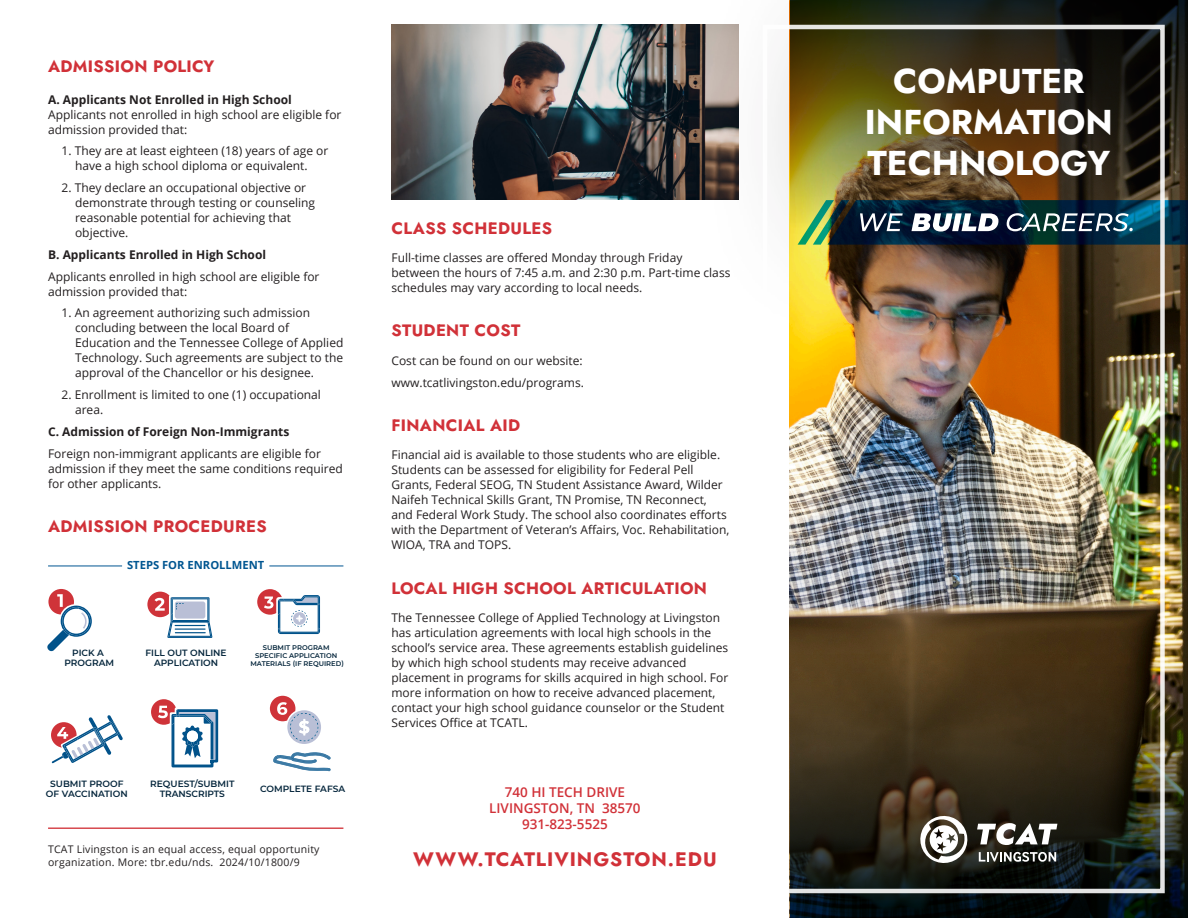
<style>
.page{position:relative;width:1188px;height:918px;background:#fff}
.page>*{position:absolute;margin:0;border:0;box-sizing:border-box;transform-origin:0 0}
.t1{font:700 34.5px/41.4px "Jost";color:#fff;text-align:center}
.t2{font:700 19.5px "Jost";letter-spacing:.05em;color:#d13138}
.body-black{font:700 16.5px "Jost";letter-spacing:.02em;color:#d13138}
.t3{font:600 13.5px "Open Sans";color:#d13138}
.body-black-2{font:12px/15px "Open Sans";color:#231f20}
.body-black-3{font:700 12px "Open Sans";color:#231f20}
.body-black-4{font:700 11.25px "Open Sans";color:#015691}
.t4{font:10.5px/12.6px "Open Sans";letter-spacing:.02em;color:#231f20}
.t5{font:600 9px/10.2px "Montserrat";color:#05263c;text-align:center}
.t6{font:600 6.75px/7.9px "Montserrat";color:#05263c;text-align:center}
.s1{font-weight:700}
</style>
<div class="page">
<svg style="left:790px;top:654px;width:398px;height:264px;background:#141914"></svg>
<hr style="left:48px;top:827px;width:295px;height:2px;background:#d13138">
<svg style="left:47px;top:589px;width:45px;height:62px"></svg>
<svg style="left:147px;top:592px;width:65px;height:46px"></svg>
<svg style="left:257px;top:589px;width:63px;height:45px"></svg>
<svg style="left:151px;top:699px;width:67px;height:68px"></svg>
<svg style="left:51px;top:715px;width:72px;height:48px"></svg>
<svg style="left:273px;top:752px;width:58px;height:19px"></svg>
<svg style="left:270px;top:696px;width:51px;height:48px"></svg>
<hr style="left:48px;top:566px;width:74px;height:1px;background:#015691">
<hr style="left:269px;top:566px;width:74px;height:1px;background:#015691">
<img style="left:392px;top:25px;width:303px;height:175px">
<div style="left:695px;top:0;width:493px;height:356px;background:#231f20;opacity:.75"></div>
<svg style="left:1166px;top:200px;width:22px;height:45px"></svg>
<img style="left:761px;top:23px;width:405px;height:872px">
<p class="body-black" style="left:48px;top:55px;width:168px">ADMISSION POLICY</p>
<p class="body-black-2" style="left:48px;top:91px;width:295px"><span class="s1">A. Applicants Not Enrolled in High School<br></span>Applicants not enrolled in high school are eligible for admission provided that:</p>
<p class="body-black-2" style="left:62px;top:143px;width:268px;text-align:center">1. They are at least eighteen (18) years of age or have a high school diploma or equivalent.</p>
<p class="body-black-2" style="left:75px;top:180px;width:242px;text-indent:-14px">2. They declare an occupational objective or demonstrate through testing or counseling reasonable potential for achieving that objective.</p>
<p class="body-black-3" style="left:48px;top:246px;width:220px">B. Applicants Enrolled in High School</p>
<p class="body-black-2" style="left:48px;top:268px;width:273px">Applicants enrolled in high school are eligible for admission provided that:</p>
<p class="body-black-2" style="left:75px;top:305px;width:270px;text-indent:-14px">1. An agreement authorizing such admission concluding between the local Board of Education and the Tennessee College of Applied Technology. Such agreements are subject to the approval of the Chancellor or his designee.</p>
<p class="body-black-2" style="left:75px;top:387px;width:247px;text-indent:-14px">2. Enrollment is limited to one (1) occupational area.</p>
<p class="body-black-3" style="left:48px;top:423px;width:243px">C. Admission of Foreign Non-Immigrants</p>
<p class="body-black-2" style="left:48px;top:445px;width:296px">Foreign non-immigrant applicants are eligible for admission if they meet the same conditions required for other applicants.</p>
<p class="body-black" style="left:48px;top:515px;width:220px">ADMISSION PROCEDURES</p>
<p class="body-black-4" style="left:127px;top:557px;width:139px">STEPS FOR ENROLLMENT</p>
<p class="t5" style="left:64px;top:648px;width:51px">PICK A<br>PROGRAM</p>
<p class="t5" style="left:146px;top:647px;width:83px">FILL OUT ONLINE<br>APPLICATION</p>
<p class="t6" style="left:250px;top:644px;width:95px">SUBMIT PROGRAM<br>SPECIFIC APPLICATION<br>MATERIALS (IF REQUIRED)</p>
<p class="t5" style="left:46px;top:778px;width:83px">SUBMIT PROOF<br>OF VACCINATION</p>
<p class="t5" style="left:150px;top:778px;width:86px">REQUEST/SUBMIT<br>TRANSCRIPTS</p>
<p class="t5" style="left:260px;top:783px;width:87px">COMPLETE FAFSA</p>
<p class="t4" style="left:48px;top:843px;width:273px">TCAT Livingston is an equal access, equal opportunity organization. More: tbr.edu/nds. 2024/10/1800/9</p>
<p class="body-black" style="left:392px;top:217px;width:162px">CLASS SCHEDULES</p>
<p class="body-black-2" style="left:392px;top:250px;width:340px">Full-time classes are offered Monday through Friday between the hours of 7:45 a.m. and 2:30 p.m. Part-time class schedules may vary according to local needs.</p>
<p class="body-black" style="left:392px;top:319px;width:130px">STUDENT COST</p>
<p class="body-black-2" style="left:392px;top:353px;width:193px">Cost can be found on our website:</p>
<p class="body-black-2" style="left:392px;top:374px;width:194px">www.tcatlivingston.edu/programs.</p>
<p class="body-black" style="left:392px;top:414px;width:130px">FINANCIAL AID</p>
<p class="body-black-2" style="left:392px;top:447px;width:339px">Financial aid is available to those students who are eligible.<br>Students can be assessed for eligibility for Federal Pell Grants, Federal SEOG, TN Student Assistance Award, Wilder Naifeh Technical Skills Grant, TN Promise, TN Reconnect, and Federal Work Study. The school also coordinates efforts with the Department of Veteran’s Affairs, Voc. Rehabilitation, WIOA, TRA and TOPS.</p>
<p class="body-black" style="left:392px;top:577px;width:317px">LOCAL HIGH SCHOOL ARTICULATION</p>
<p class="body-black-2" style="left:392px;top:610px;width:338px">The Tennessee College of Applied Technology at Livingston has articulation agreements with local high schools in the school’s service area. These agreements establish guidelines by which high school students may receive advanced placement in programs for skills acquired in high school. For more information on how to receive advanced placement, contact your high school guidance counselor or the Student Services Office at TCATL.</p>
<p class="t3" style="left:505px;top:782px;width:122px">740 HI TECH DRIVE</p>
<p class="t3" style="left:489px;top:799px;width:153px">LIVINGSTON, TN 38570</p>
<p class="t3" style="left:522px;top:815px;width:87px">931-823-5525</p>
<p class="t2" style="left:413px;top:846px;width:305px">WWW.TCATLIVINGSTON.EDU</p>
<p class="t1" style="left:865px;top:60px;width:249px">COMPUTER<br>INFORMATION<br>TECHNOLOGY</p>
</div>
